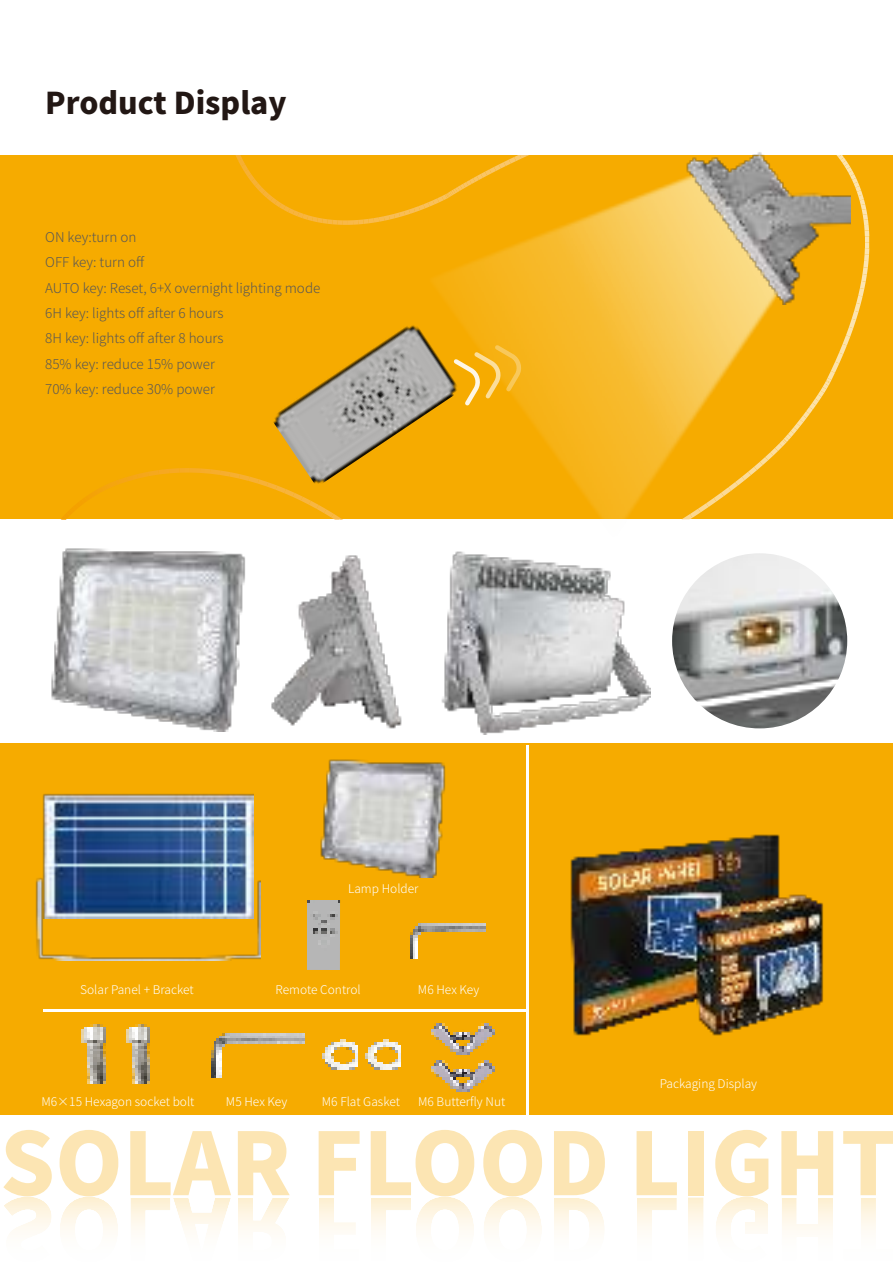
<style>
.page{position:relative;width:893px;height:1263px;background:#fff}
.page>*{position:absolute;margin:0;border:0;box-sizing:border-box;transform-origin:0 0}
.t1{font:800 30px "Source Han Sans CN";color:#221714}
.t2{font:300 13.5px/25.3px "Source Han Sans CN";color:#585757}
.t3{font:300 12px "Source Han Sans CN";color:#fff}
</style>
<div class="page">
<div style="left:0;top:155px;width:893px;height:364px;background:#f6ab00"></div>
<img style="left:273px;top:348px;width:101px;height:120px">
<img style="left:374px;top:178px;width:316px;height:342px">
<svg style="left:3px;top:1130px;width:49px;height:66px"></svg>
<svg style="left:60px;top:1130px;width:58px;height:66px"></svg>
<svg style="left:130px;top:1131px;width:101px;height:64px"></svg>
<svg style="left:238px;top:1131px;width:52px;height:64px"></svg>
<svg style="left:319px;top:1131px;width:41px;height:64px"></svg>
<svg style="left:371px;top:1130px;width:103px;height:66px"></svg>
<svg style="left:483px;top:1130px;width:59px;height:66px"></svg>
<svg style="left:554px;top:1131px;width:51px;height:64px"></svg>
<svg style="left:637px;top:1131px;width:40px;height:64px"></svg>
<div style="left:688px;top:1131px;width:15px;height:64px;background:#fce5b3"></div>
<svg style="left:715px;top:1130px;width:53px;height:66px"></svg>
<svg style="left:781px;top:1131px;width:52px;height:64px"></svg>
<svg style="left:843px;top:1131px;width:50px;height:64px"></svg>
<img style="left:4px;top:1196px;width:47px;height:35px">
<img style="left:60px;top:1196px;width:58px;height:35px">
<img style="left:173px;top:1198px;width:58px;height:33px">
<img style="left:238px;top:1198px;width:51px;height:33px">
<img style="left:416px;top:1196px;width:58px;height:35px">
<img style="left:484px;top:1196px;width:58px;height:35px">
<img style="left:554px;top:1198px;width:50px;height:33px">
<img style="left:637px;top:1198px;width:40px;height:33px">
<img style="left:716px;top:1196px;width:52px;height:35px">
<img style="left:782px;top:1198px;width:51px;height:33px">
<svg style="left:454px;top:345px;width:67px;height:60px"></svg>
<svg style="left:235px;top:155px;width:298px;height:70px"></svg>
<svg style="left:682px;top:155px;width:187px;height:364px"></svg>
<svg style="left:62px;top:468px;width:284px;height:51px"></svg>
<div style="left:0;top:744px;width:893px;height:371px;background:#f6ab00"></div>
<img style="left:51px;top:548px;width:195px;height:183px">
<img style="left:320px;top:759px;width:126px;height:119px">
<img style="left:441px;top:551px;width:209px;height:183px">
<img style="left:271px;top:555px;width:131px;height:174px">
<img style="left:307px;top:900px;width:33px;height:70px">
<img style="left:672px;top:553px;width:175px;height:175px;border-radius:88px">
<hr style="left:43px;top:1009px;width:483px;height:2px;background:#fff">
<hr style="left:526px;top:745px;width:2px;height:370px;background:#fff">
<img style="left:410px;top:923px;width:75px;height:35px">
<img style="left:211px;top:1033px;width:94px;height:44px">
<img style="left:323px;top:1039px;width:35px;height:30px">
<img style="left:366px;top:1039px;width:35px;height:30px">
<img style="left:82px;top:1024px;width:23px;height:60px">
<img style="left:126px;top:1024px;width:24px;height:60px">
<img style="left:42px;top:793px;width:212px;height:83px">
<img style="left:35px;top:876px;width:226px;height:84px">
<img style="left:431px;top:1023px;width:64px;height:68px">
<img style="left:570px;top:834px;width:254px;height:202px">
<h1 class="t1" style="left:45px;top:86px;width:243px">Product Display</h1>
<p class="t2" style="left:45px;top:224px;width:277px">ON key:turn on<br>OFF key: turn off<br>AUTO key: Reset, 6+X overnight lighting mode<br>6H key: lights off after 6 hours<br>8H key: lights off after 8 hours<br>85% key: reduce 15% power<br>70% key: reduce 30% power</p>
<p class="t3" style="left:348px;top:882px;width:72px">Lamp Holder</p>
<p class="t3" style="left:80px;top:982px;width:115px">Solar Panel + Bracket</p>
<p class="t3" style="left:276px;top:982px;width:87px">Remote Control</p>
<p class="t3" style="left:418px;top:982px;width:63px">M6 Hex Key</p>
<p class="t3" style="left:41px;top:1095px;width:155px">M6×15 Hexagon socket bolt</p>
<p class="t3" style="left:226px;top:1095px;width:63px">M5 Hex Key</p>
<p class="t3" style="left:418px;top:1095px;width:89px">M6 Butterfly Nut</p>
<p class="t3" style="left:322px;top:1095px;width:80px">M6 Flat Gasket</p>
<p class="t3" style="left:660px;top:1077px;width:99px">Packaging Display</p>
</div>
